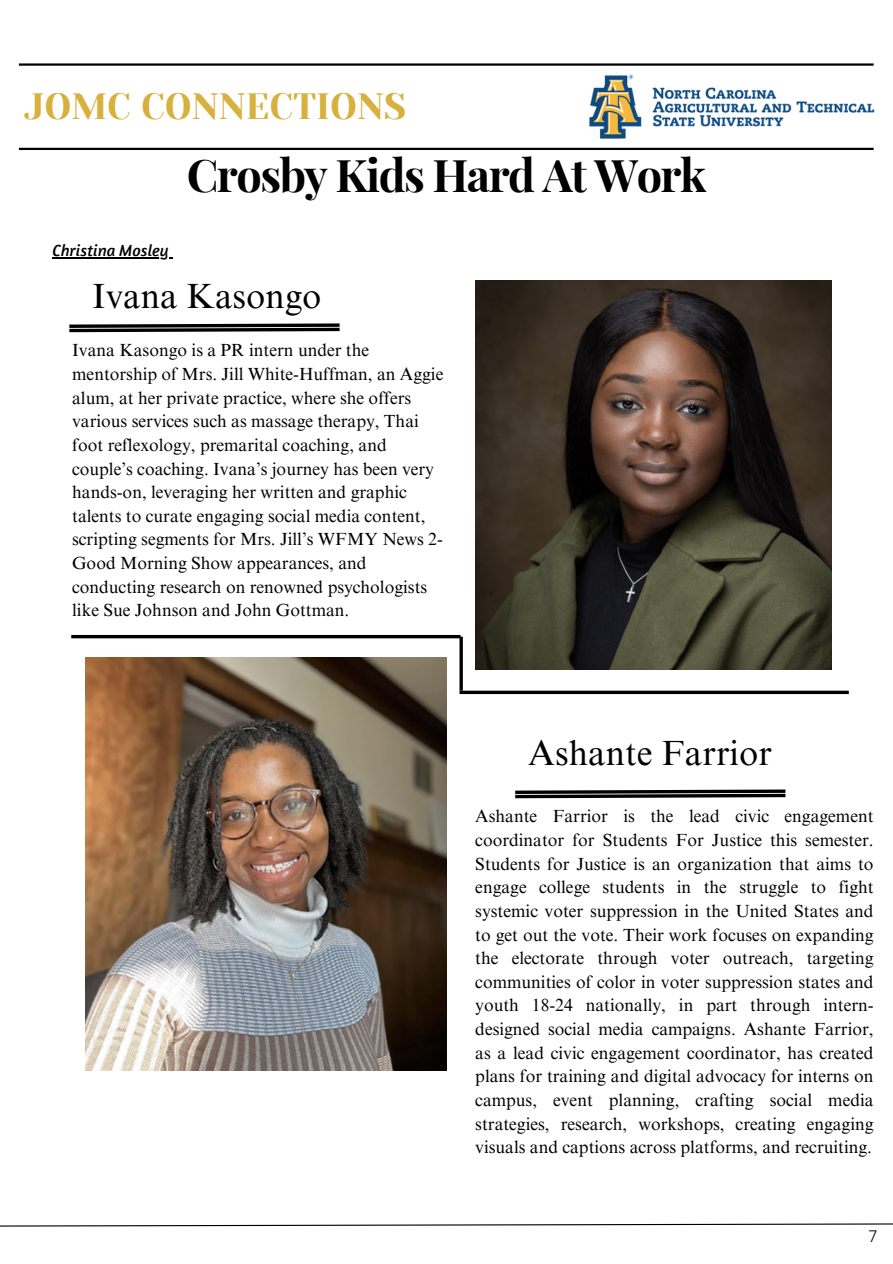
<style>
.page{position:relative;width:893px;height:1264px;background:#fff}
.page>*{position:absolute;margin:0;border:0;box-sizing:border-box;transform-origin:0 0}
.t1{font:700 45px "Playfair Display";letter-spacing:-.035em;color:#000}
.t2{font:36.45px "Yeseva One";color:#d7b03e}
.t3{font:34.95px "Times NRMT Pro";letter-spacing:.005em;color:#000}
.t4{font:17.55px/23.7px "Times NRMT Pro";color:#000}
.t5{font:16.65px "Garet";color:#000}
.t6{font:italic 16.5px "Amaranth";color:#000}
</style>
<div class="page">
<hr style="left:71px;top:635px;width:389px;height:3px;background:#000">
<svg style="left:459px;top:636px;width:4px;height:54px"></svg>
<svg style="left:69px;top:323px;width:271px;height:10px"></svg>
<svg style="left:515px;top:789px;width:271px;height:10px"></svg>
<hr style="left:19px;top:63px;width:854px;height:3px;background:#000">
<hr style="left:19px;top:148px;width:854px;height:2px;background:#000">
<img style="left:589px;top:75px;width:284px;height:64px">
<img style="left:475px;top:280px;width:356px;height:389px">
<img style="left:85px;top:657px;width:362px;height:413px">
<svg style="left:459px;top:690px;width:389px;height:4px;fill:#000"></svg>
<svg style="left:0;top:1223px;width:892px;height:4px"></svg>
<hr style="left:52px;top:257px;width:117px;height:1px;background:#000">
<p class="t2" style="left:24px;top:85px;width:383px">JOMC CONNECTIONS</p>
<p class="t1" style="left:187px;top:143px;width:521px">Crosby Kids Hard At Work</p>
<p class="t6" style="left:52px;top:240px;width:118px">Christina Mosley</p>
<p class="t3" style="left:92px;top:283px;width:231px">Ivana Kasongo</p>
<p class="t4" style="left:72px;top:341px;width:372px">Ivana Kasongo is a PR intern under the mentorship of Mrs. Jill White-Huffman, an Aggie alum, at her private practice, where she offers various services such as massage therapy, Thai foot reflexology, premarital coaching, and couple’s coaching. Ivana’s journey has been very hands-on, leveraging her written and graphic talents to curate engaging social media content, scripting segments for Mrs. Jill’s WFMY News 2- Good Morning Show appearances, and conducting research on renowned psychologists like Sue Johnson and John Gottman.</p>
<p class="t3" style="left:528px;top:739px;width:245px">Ashante Farrior</p>
<p class="t4" style="left:475px;top:806px;width:400px;text-align:justify">Ashante Farrior is the lead civic engagement coordinator for Students For Justice this semester.<br>Students for Justice is an organization that aims to engage college students in the struggle to fight systemic voter suppression in the United States and to get out the vote. Their work focuses on expanding the electorate through voter outreach, targeting communities of color in voter suppression states and youth 18-24 nationally, in part through intern&shy;designed social media campaigns. Ashante Farrior, as a lead civic engagement coordinator, has created plans for training and digital advocacy for interns on campus, event planning, crafting social media strategies, research, workshops, creating engaging visuals and captions across platforms, and recruiting.</p>
<p class="t5" style="left:868px;top:1224px;width:10px">7</p>
</div>
